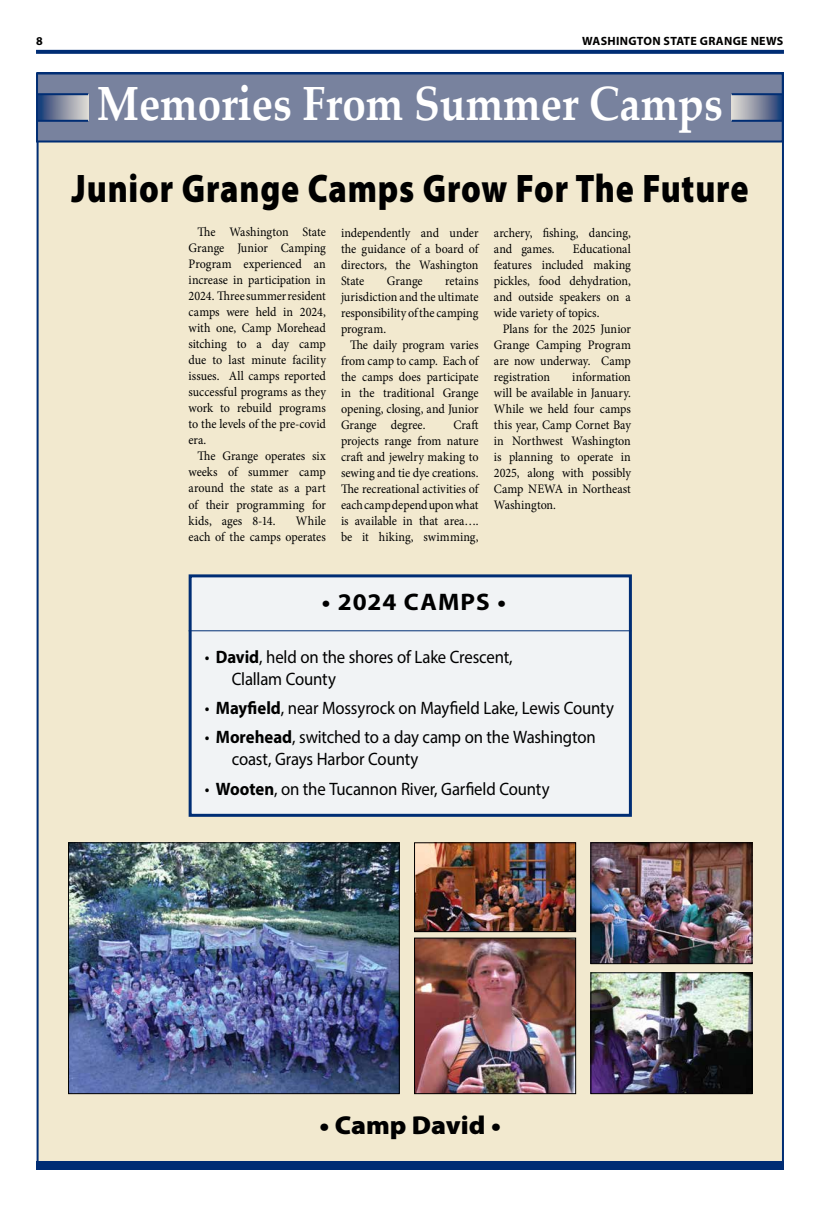
<style>
.page{position:relative;width:820px;height:1206px;background:#fff}
.page>*{position:absolute;margin:0;border:0;box-sizing:border-box;transform-origin:0 0}
.t1{font:700 48px "Palatino Linotype";color:#fff;scale:.88 1}
.t2{font:900 40px "Myriad Pro";letter-spacing:.025em;color:#000;scale:.84 1}
.t3{font:900 26px "Myriad Pro";color:#000;scale:1.05 1}
.t4{font:700 24px "Myriad Pro";letter-spacing:.04em;color:#000;scale:1.05 1}
.t5{font:18px/22px "Myriad Pro";letter-spacing:-.01em;color:#000;scale:.93 1}
.t6{font:13px/16px "Minion Pro";letter-spacing:-.005em;color:#000;text-align:justify;scale:.93 1}
.t7{font:700 12px "Myriad Pro";letter-spacing:.025em;color:#000}
.s1{font-weight:700}
</style>
<div class="page">
<svg style="left:36px;top:50px;width:747px;height:4px;fill:#002d74"></svg>
<div style="left:37px;top:72px;width:746px;height:1098px;background:#f2e9cf;border:2px solid #002d74"></div>
<div style="left:36px;top:1161px;width:747px;height:9px;background:#002d74"></div>
<div style="left:36px;top:72px;width:747px;height:71px;background:#78829e;border:2px solid #002d74"></div>
<svg style="left:38px;top:95px;width:50px;height:25px"></svg>
<hr style="left:38px;top:93px;width:50px;height:2px;background:#002d74">
<hr style="left:38px;top:120px;width:50px;height:2px;background:#002d74">
<svg style="left:731px;top:95px;width:51px;height:25px"></svg>
<hr style="left:731px;top:93px;width:51px;height:2px;background:#002d74">
<hr style="left:731px;top:120px;width:51px;height:2px;background:#002d74">
<img style="left:416px;top:940px;width:158px;height:152px">
<div style="left:414px;top:938px;width:162px;height:156px;border:1px solid #000"></div>
<img style="left:592px;top:844px;width:158px;height:118px">
<div style="left:590px;top:842px;width:162px;height:122px;border:1px solid #000"></div>
<img style="left:592px;top:974px;width:158px;height:118px">
<div style="left:590px;top:972px;width:162px;height:122px;border:1px solid #000"></div>
<img style="left:416px;top:844px;width:158px;height:86px">
<div style="left:414px;top:842px;width:162px;height:90px;border:1px solid #000"></div>
<img style="left:70px;top:844px;width:327px;height:248px">
<div style="left:68px;top:842px;width:331px;height:252px;border:1px solid #000"></div>
<div style="left:188px;top:574px;width:443px;height:243px;background:#f1f3f5;border:3px solid #002d74"></div>
<hr style="left:188px;top:630px;width:443px;height:1px;background:#002d74">
<p class="t7" style="left:36px;top:33px;width:8px">8</p>
<p class="t7" style="left:582px;top:33px;width:203px">WASHINGTON STATE GRANGE NEWS</p>
<h1 class="t1" style="left:97px;top:70px;width:712px">Memories From Summer Camps</h1>
<h2 class="t2" style="left:71px;top:161px;width:807px">Junior Grange Camps Grow For The Future</h2>
<p class="t6" style="left:188px;top:224px;width:149px;text-indent:9px">The Washington State Grange Junior Camping Program experienced an increase in participation in 2024. Three summer resident camps were held in 2024, with one, Camp Morehead sitching to a day camp due to last minute facility issues. All camps reported successful programs as they work to rebuild programs to the levels of the pre-covid era.</p>
<p class="t6" style="left:188px;top:448px;width:149px;text-indent:9px">The Grange operates six weeks of summer camp around the state as a part of their programming for kids, ages 8-14.</p>
<p class="t6" style="left:188px;top:512px;width:149px;text-align:right">While<br>each of the camps operates</p>
<p class="t6" style="left:341px;top:224px;width:149px">independently and under the guidance of a board of directors, the Washington State</p>
<p class="t6" style="left:387px;top:272px;width:40px">Grange</p>
<p class="t6" style="left:341px;top:272px;width:149px;text-indent:104px">retains jurisdiction and the ultimate responsibility of the camping program.</p>
<p class="t6" style="left:341px;top:336px;width:149px;text-indent:9px">The daily program varies from camp to camp. Each of the camps does participate in the traditional Grange opening, closing, and Junior Grange degree.</p>
<p class="t6" style="left:341px;top:416px;width:149px;text-indent:112px">Craft projects range from nature craft and jewelry making to sewing and tie dye creations.<br>The recreational activities of each camp depend upon what is available in that area…. be it hiking, swimming,</p>
<p class="t6" style="left:493px;top:224px;width:149px">archery, fishing, dancing, and games.</p>
<p class="t6" style="left:493px;top:240px;width:149px;text-indent:79px">Educational features included making pickles, food dehydration, and outside speakers on a wide variety of topics.</p>
<p class="t6" style="left:493px;top:320px;width:149px;text-indent:9px">Plans for the 2025 Junior Grange Camping Program are now underway. Camp registration</p>
<p class="t6" style="left:493px;top:368px;width:149px;text-indent:78px">information will be available in January.<br>While we held four camps this year, Camp Cornet Bay in Northwest Washington is planning to operate in 2025, along with possibly Camp NEWA in Northeast Washington.</p>
<h3 class="t4" style="left:322px;top:587px;width:177px">• 2024 CAMPS •</h3>
<h3 class="t5" style="left:232px;top:646px;width:303px;text-indent:-27px">• <span class="s1">David</span>, held on the shores of Lake Crescent,<br>Clallam County</h3>
<h3 class="t5" style="left:205px;top:697px;width:441px">• <span class="s1">Mayfield</span>, near Mossyrock on Mayfield Lake, Lewis County</h3>
<h3 class="t5" style="left:232px;top:726px;width:392px;text-indent:-27px">• <span class="s1">Morehead</span>, switched to a day camp on the Washington coast, Grays Harbor County</h3>
<h3 class="t5" style="left:205px;top:777px;width:372px">• <span class="s1">Wooten</span>, on the Tucannon River, Garfield County</h3>
<h3 class="t3" style="left:319px;top:1108px;width:174px">• Camp David •</h3>
</div>
